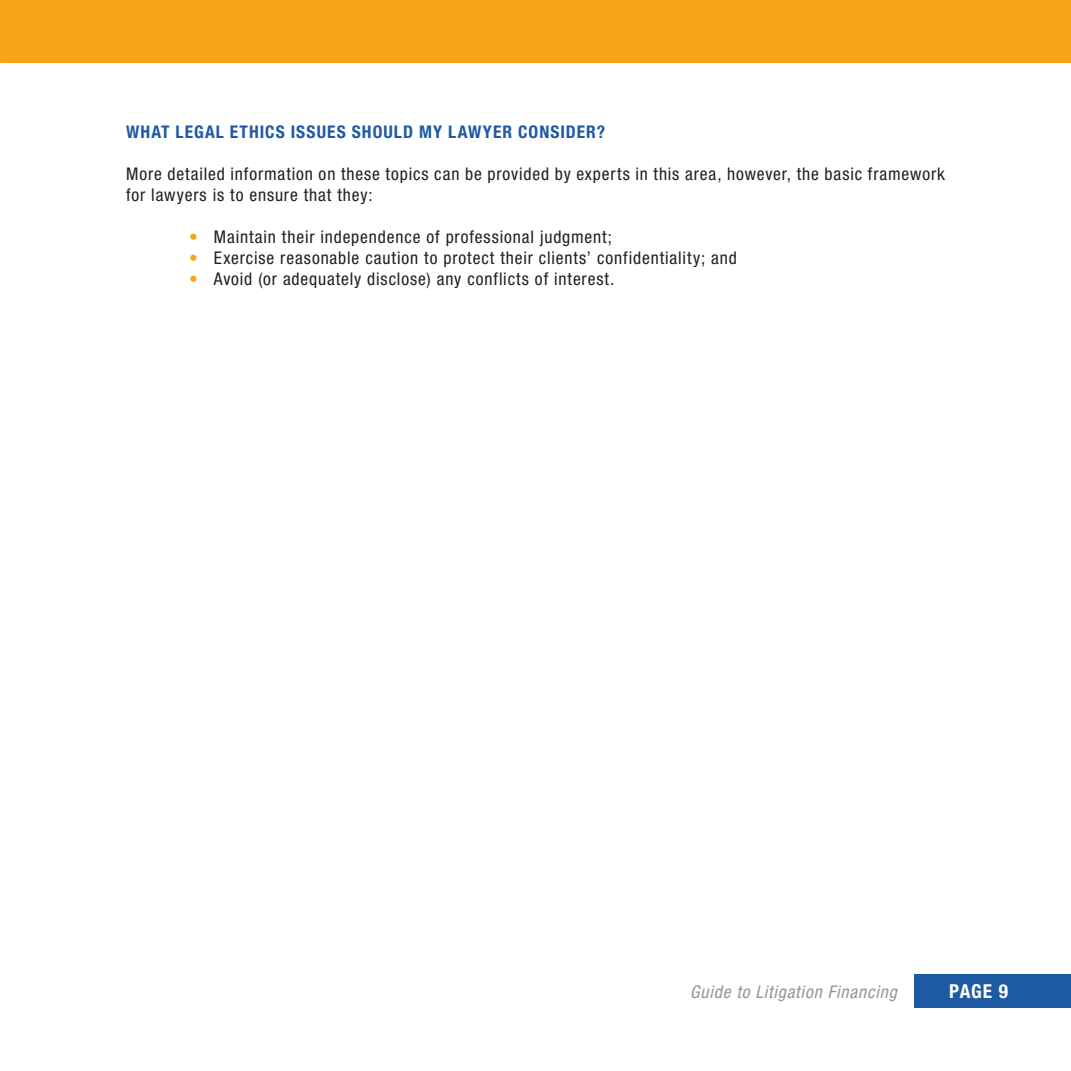
<style>
.page{position:relative;width:1071px;height:1071px;background:#fff}
.page>*{position:absolute;margin:0;border:0;box-sizing:border-box;transform-origin:0 0}
.t1{font:700 condensed 19.25px "Helvetica Neue LT Std";color:#fff}
.t2{font:condensed 17.5px/21px "Helvetica Neue LT Std";letter-spacing:.05em;color:#231f20}
.t3{font:700 condensed 17.5px "Helvetica Neue LT Std";letter-spacing:.06em;color:#1e5aa4}
.t4{font:italic condensed 17.5px "Helvetica Neue LT Std";letter-spacing:.045em;color:#939598}
.s1{color:#f9a51b}
</style>
<div class="page">
<div style="left:915px;top:974px;width:156px;height:34px;background:#1e5aa4"></div>
<div style="left:0;top:0;width:1071px;height:63px;background:#f9a51b"></div>
<p class="t3" style="left:126px;top:122px;width:481px">WHAT LEGAL ETHICS ISSUES SHOULD MY LAWYER CONSIDER?</p>
<p class="t2" style="left:126px;top:164px;width:821px">More detailed information on these topics can be provided by experts in this area, however, the basic framework for lawyers is to ensure that they:</p>
<p class="t2" style="left:189px;top:227px;width:424px"><span class="s1">•</span> Maintain their independence of professional judgment;</p>
<p class="t2" style="left:189px;top:248px;width:549px"><span class="s1">•</span> Exercise reasonable caution to protect their clients’ confidentiality; and</p>
<p class="t2" style="left:189px;top:269px;width:427px"><span class="s1">•</span> Avoid (or adequately disclose) any conflicts of interest.</p>
<p class="t4" style="left:690px;top:982px;width:208px">Guide to Litigation Financing</p>
<p class="t1" style="left:949px;top:980px;width:60px">PAGE 9</p>
</div>
